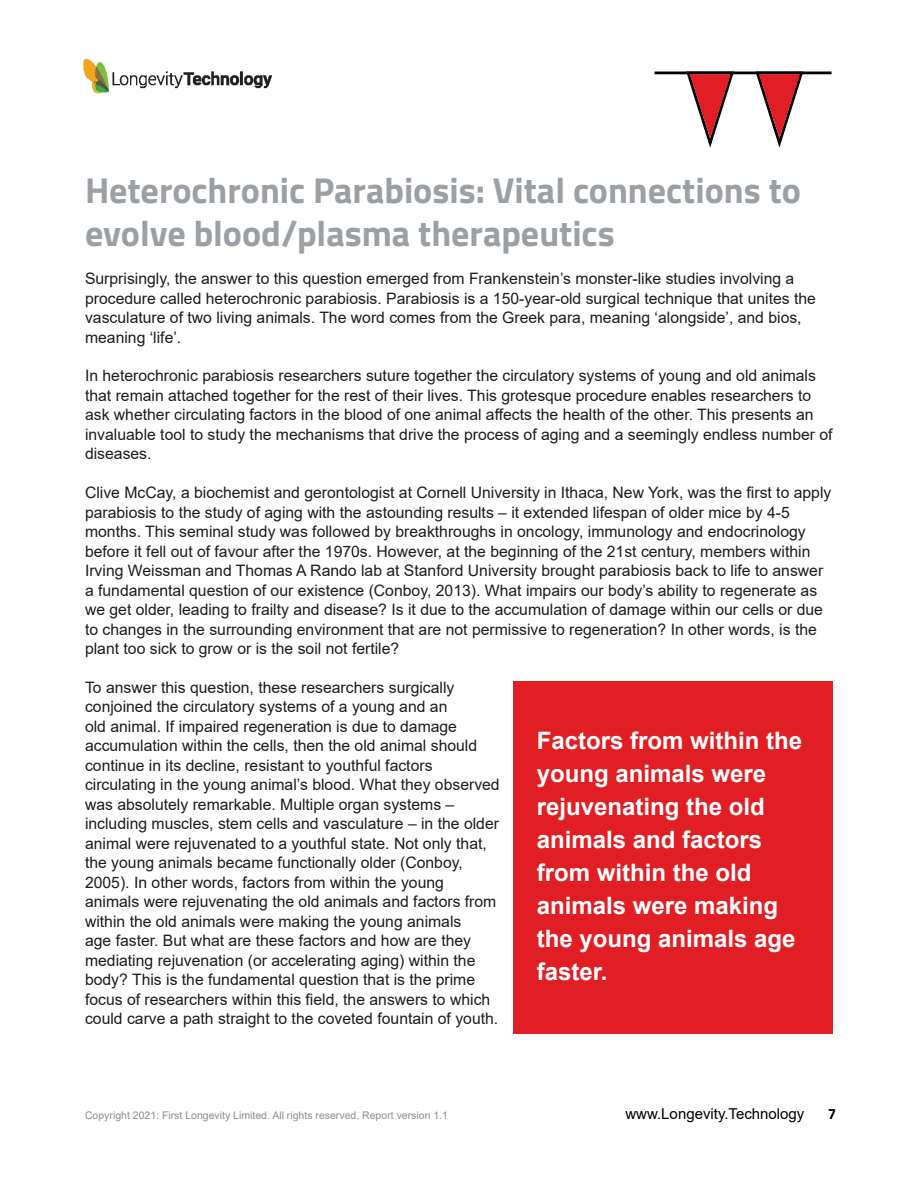
<style>
.page{position:relative;width:918px;height:1188px;background:#fff}
.page>*{position:absolute;margin:0;border:0;box-sizing:border-box;transform-origin:0 0}
.t1{font:700 36px/43.2px "Titillium Web";color:#9ba0a5}
.t2{font:700 24px/33px "Arial";color:#fff}
.t3{font:15.75px/19.5px "Arial";color:#1d1d1d}
.t4{font:15px "Arial";color:#000}
.t5{font:700 15px "Titillium Web";color:#000}
.t6{font:10.5px "Arial";color:#8e8e8e}
</style>
<div class="page">
<img style="left:83px;top:58px;width:189px;height:35px">
<hr style="left:655px;top:72px;width:177px;height:2px;background:#000">
<svg style="left:684px;top:71px;width:52px;height:77px"></svg>
<svg style="left:754px;top:71px;width:51px;height:77px"></svg>
<div style="left:513px;top:682px;width:320px;height:352px;background:#e21e25"></div>
<h1 class="t1" style="left:85px;top:166px;width:717px">Heterochronic Parabiosis: Vital connections to evolve blood/plasma therapeutics</h1>
<p class="t3" style="left:85px;top:269px;width:732px">Surprisingly, the answer to this question emerged from Frankenstein’s monster-like studies involving a procedure called heterochronic parabiosis. Parabiosis is a 150-year-old surgical technique that unites the vasculature of two living animals. The word comes from the Greek para, meaning ‘alongside’, and bios, meaning ‘life’.</p>
<p class="t3" style="left:85px;top:366px;width:749px">In heterochronic parabiosis researchers suture together the circulatory systems of young and old animals that remain attached together for the rest of their lives. This grotesque procedure enables researchers to ask whether circulating factors in the blood of one animal affects the health of the other. This presents an invaluable tool to study the mechanisms that drive the process of aging and a seemingly endless number of diseases.</p>
<p class="t3" style="left:85px;top:483px;width:748px">Clive McCay, a biochemist and gerontologist at Cornell University in Ithaca, New York, was the first to apply parabiosis to the study of aging with the astounding results – it extended lifespan of older mice by 4-5 months. This seminal study was followed by breakthroughs in oncology, immunology and endocrinology before it fell out of favour after the 1970s. However, at the beginning of the 21st century, members within Irving Weissman and Thomas A Rando lab at Stanford University brought parabiosis back to life to answer a fundamental question of our existence (Conboy, 2013). What impairs our body’s ability to regenerate as we get older, leading to frailty and disease? Is it due to the accumulation of damage within our cells or due to changes in the surrounding environment that are not permissive to regeneration? In other words, is the plant too sick to grow or is the soil not fertile?</p>
<p class="t3" style="left:85px;top:677px;width:416px">To answer this question, these researchers surgically conjoined the circulatory systems of a young and an<br>old animal. If impaired regeneration is due to damage accumulation within the cells, then the old animal should continue in its decline, resistant to youthful factors circulating in the young animal’s blood. What they observed was absolutely remarkable. Multiple organ systems – including muscles, stem cells and vasculature – in the older animal were rejuvenated to a youthful state. Not only that, the young animals became functionally older (Conboy, 2005). In other words, factors from within the young animals were rejuvenating the old animals and factors from within the old animals were making the young animals<br>age faster. But what are these factors and how are they mediating rejuvenation (or accelerating aging) within the body? This is the fundamental question that is the prime focus of researchers within this field, the answers to which could carve a path straight to the coveted fountain of youth.</p>
<h2 class="t2" style="left:537px;top:724px;width:267px">Factors from within the young animals were rejuvenating the old animals and factors from within the old animals were making the young animals age faster.</h2>
<p class="t6" style="left:85px;top:1108px;width:364px">Copyright 2021: First Longevity Limited. All rights reserved. Report version 1.1</p>
<p class="t4" style="left:625px;top:1103px;width:180px">www.Longevity.Technology</p>
<p class="t5" style="left:828px;top:1102px;width:10px">7</p>
</div>
